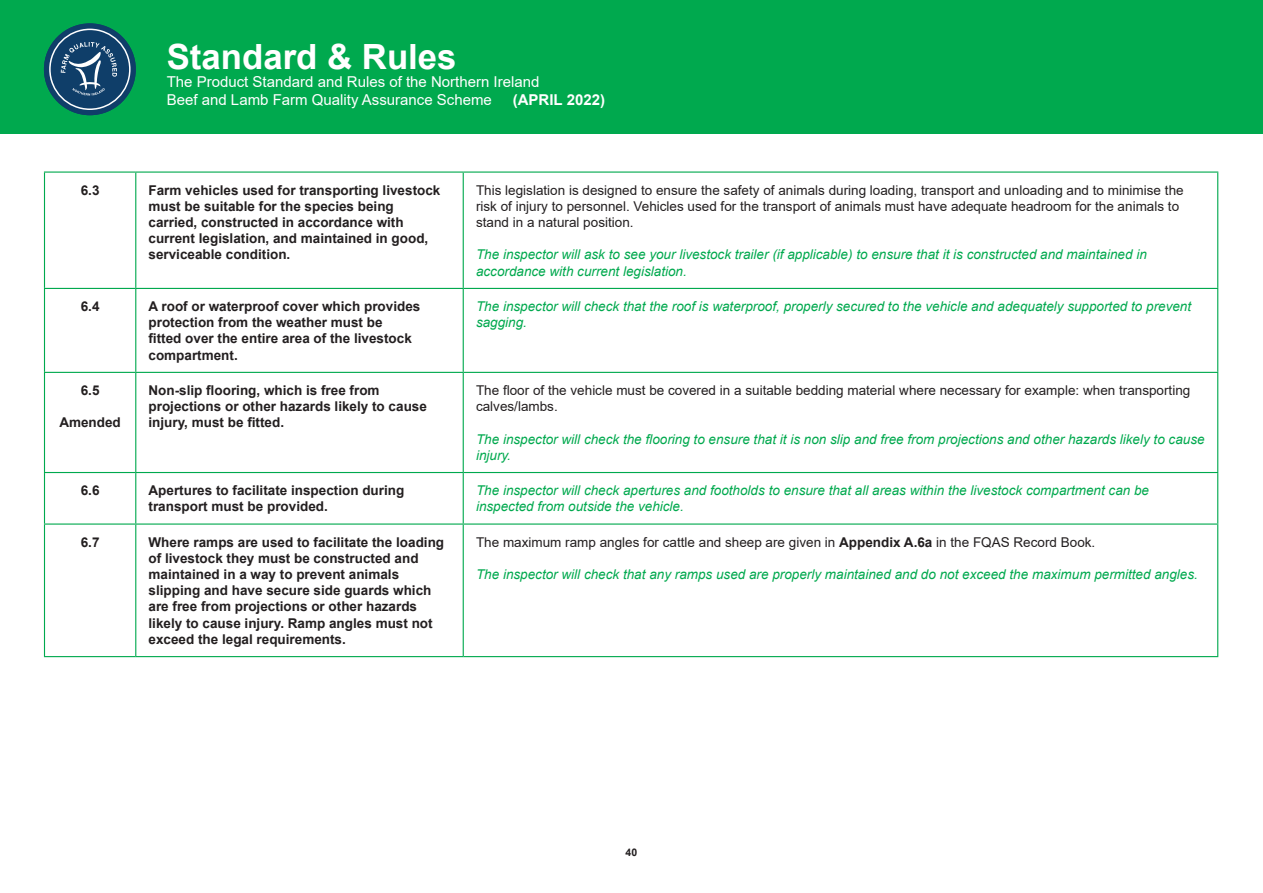
<style>
.page{position:relative;width:1263px;height:893px;background:#fff}
.page>*{position:absolute;margin:0;border:0;box-sizing:border-box;transform-origin:0 0}
.t1{font:700 34.8px "Arial";color:#fff}
.t2{font:15px/18px "Arial";color:#fff}
.t3{font:700 15px "Arial";color:#fff}
.t4{font:700 13.5px/16.2px "Arial";color:#231f20}
.t5{font:italic 13.5px/16.2px "Arial";color:#00a94e}
.t6{font:13.5px/16.2px "Arial";color:#231f20}
.t7{font:700 10.5px "Arial";color:#231f20}
.s1{font-weight:700}
</style>
<div class="page">
<div style="left:0;top:0;width:1263px;height:134px;background:#00a94e"></div>
<svg style="left:44px;top:23px;width:92px;height:92px;fill:#0f3e69"></svg>
<div style="left:50px;top:29px;width:80px;height:80px;background:#0f3e69;border-radius:50%"></div>
<div style="left:49px;top:29px;width:82px;height:81px;border:2px solid #fff;border-radius:50%"></div>
<svg style="left:61px;top:42px;width:56px;height:54px"></svg>
<hr style="left:44px;top:171px;width:92px;height:2px;background:#00a94e">
<hr style="left:44px;top:173px;width:1px;height:115px;background:#00a94e">
<hr style="left:136px;top:171px;width:327px;height:2px;background:#00a94e">
<hr style="left:135px;top:173px;width:1px;height:115px;background:#00a94e">
<hr style="left:463px;top:171px;width:755px;height:2px;background:#00a94e">
<hr style="left:463px;top:173px;width:1px;height:115px;background:#00a94e">
<hr style="left:1217px;top:173px;width:1px;height:115px;background:#00a94e">
<hr style="left:44px;top:288px;width:92px;height:1px;background:#00a94e">
<hr style="left:44px;top:289px;width:1px;height:83px;background:#00a94e">
<hr style="left:136px;top:288px;width:327px;height:1px;background:#00a94e">
<hr style="left:135px;top:289px;width:1px;height:83px;background:#00a94e">
<hr style="left:463px;top:288px;width:755px;height:1px;background:#00a94e">
<hr style="left:463px;top:289px;width:1px;height:83px;background:#00a94e">
<hr style="left:1217px;top:289px;width:1px;height:83px;background:#00a94e">
<hr style="left:44px;top:372px;width:92px;height:1px;background:#00a94e">
<hr style="left:44px;top:373px;width:1px;height:99px;background:#00a94e">
<hr style="left:136px;top:372px;width:327px;height:1px;background:#00a94e">
<hr style="left:135px;top:373px;width:1px;height:99px;background:#00a94e">
<hr style="left:463px;top:372px;width:755px;height:1px;background:#00a94e">
<hr style="left:463px;top:373px;width:1px;height:99px;background:#00a94e">
<hr style="left:1217px;top:373px;width:1px;height:99px;background:#00a94e">
<hr style="left:44px;top:472px;width:92px;height:1px;background:#00a94e">
<hr style="left:44px;top:473px;width:1px;height:50px;background:#00a94e">
<hr style="left:136px;top:472px;width:327px;height:1px;background:#00a94e">
<hr style="left:135px;top:473px;width:1px;height:50px;background:#00a94e">
<hr style="left:463px;top:472px;width:755px;height:1px;background:#00a94e">
<hr style="left:463px;top:473px;width:1px;height:50px;background:#00a94e">
<hr style="left:1217px;top:473px;width:1px;height:50px;background:#00a94e">
<hr style="left:44px;top:523px;width:92px;height:2px;background:#00a94e">
<hr style="left:44px;top:525px;width:1px;height:131px;background:#00a94e">
<hr style="left:136px;top:523px;width:327px;height:2px;background:#00a94e">
<hr style="left:135px;top:525px;width:1px;height:131px;background:#00a94e">
<hr style="left:463px;top:523px;width:755px;height:2px;background:#00a94e">
<hr style="left:463px;top:525px;width:1px;height:131px;background:#00a94e">
<hr style="left:1217px;top:525px;width:1px;height:131px;background:#00a94e">
<hr style="left:44px;top:656px;width:92px;height:1px;background:#00a94e">
<hr style="left:136px;top:656px;width:327px;height:1px;background:#00a94e">
<hr style="left:463px;top:656px;width:755px;height:1px;background:#00a94e">
<h1 class="t1" style="left:167px;top:34px;width:291px">Standard &amp; Rules</h1>
<p class="t2" style="left:167px;top:73px;width:374px">The Product Standard and Rules of the Northern Ireland<br>Beef and Lamb Farm Quality Assurance Scheme</p>
<p class="t3" style="left:513px;top:90px;width:94px">(APRIL 2022)</p>
<p class="t4" style="left:81px;top:182px;width:20px">6.3</p>
<p class="t4" style="left:149px;top:182px;width:293px">Farm vehicles used for transporting livestock must be suitable for the species being carried, constructed in accordance with current legislation, and maintained in good, serviceable condition.</p>
<p class="t6" style="left:476px;top:182px;width:709px">This legislation is designed to ensure the safety of animals during loading, transport and unloading and to minimise the risk of injury to personnel. Vehicles used for the transport of animals must have adequate headroom for the animals to stand in a natural position.</p>
<p class="t5" style="left:476px;top:247px;width:672px">The inspector will ask to see your livestock trailer (if applicable) to ensure that it is constructed and maintained in accordance with current legislation.</p>
<p class="t4" style="left:81px;top:299px;width:20px">6.4</p>
<p class="t4" style="left:149px;top:299px;width:273px">A roof or waterproof cover which provides protection from the weather must be<br>fitted over the entire area of the livestock compartment.</p>
<p class="t5" style="left:476px;top:298px;width:717px">The inspector will check that the roof is waterproof, properly secured to the vehicle and adequately supported to prevent sagging.</p>
<p class="t4" style="left:81px;top:383px;width:20px">6.5</p>
<p class="t4" style="left:59px;top:415px;width:63px">Amended</p>
<p class="t4" style="left:149px;top:383px;width:280px">Non-slip flooring, which is free from projections or other hazards likely to cause injury, must be fitted.</p>
<p class="t6" style="left:476px;top:382px;width:716px">The floor of the vehicle must be covered in a suitable bedding material where necessary for example: when transporting calves/lambs.</p>
<p class="t5" style="left:476px;top:431px;width:730px">The inspector will check the flooring to ensure that it is non slip and free from projections and other hazards likely to cause injury.</p>
<p class="t4" style="left:81px;top:483px;width:20px">6.6</p>
<p class="t4" style="left:149px;top:483px;width:257px">Apertures to facilitate inspection during transport must be provided.</p>
<p class="t5" style="left:476px;top:482px;width:675px">The inspector will check apertures and footholds to ensure that all areas within the livestock compartment can be inspected from outside the vehicle.</p>
<p class="t4" style="left:81px;top:534px;width:20px">6.7</p>
<p class="t4" style="left:149px;top:534px;width:297px">Where ramps are used to facilitate the loading of livestock they must be constructed and maintained in a way to prevent animals slipping and have secure side guards which are free from projections or other hazards likely to cause injury. Ramp angles must not exceed the legal requirements.</p>
<p class="t6" style="left:476px;top:534px;width:621px">The maximum ramp angles for cattle and sheep are given in <span class="s1">Appendix A.6a</span> in the FQAS Record Book.</p>
<p class="t5" style="left:476px;top:566px;width:723px">The inspector will check that any ramps used are properly maintained and do not exceed the maximum permitted angles.</p>
<p class="t7" style="left:626px;top:845px;width:13px">40</p>
</div>
